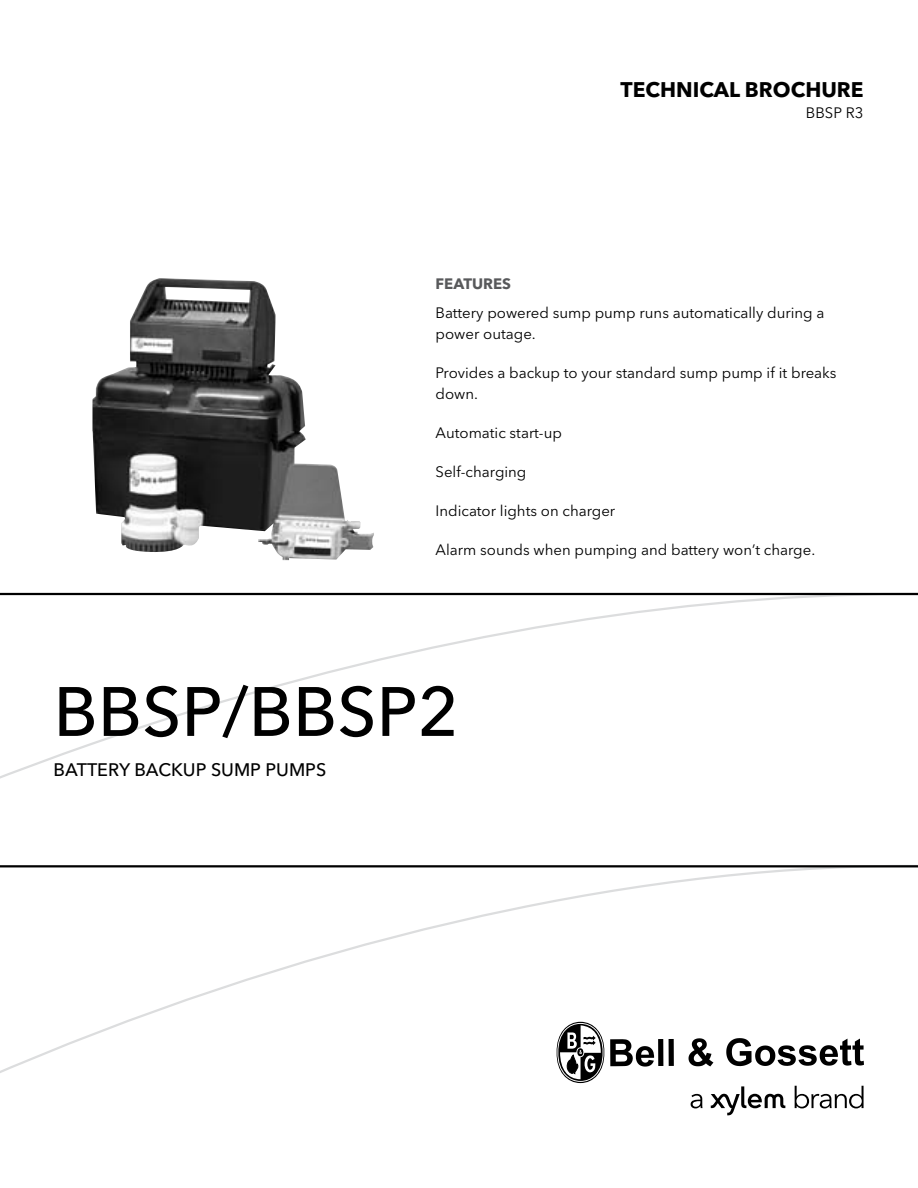
<style>
.page{position:relative;width:918px;height:1188px;background:#fff}
.page>*{position:absolute;margin:0;border:0;box-sizing:border-box;transform-origin:0 0}
.t1{font:500 69px "Avenir Next LT Pro";color:#000}
.t2{font:700 21px "Avenir Next LT Pro";color:#000}
.t3{font:500 18px "Avenir Next LT Pro";color:#000}
.t4{font:15px/21px "Avenir Next LT Pro";color:#000}
.t5{font:700 15px "Avenir Next LT Pro";color:#58595b}
</style>
<div class="page">
<img style="left:92px;top:278px;width:282px;height:282px">
<svg style="left:0;top:592px;width:918px;height:491px"></svg>
<hr style="left:0;top:593px;width:918px;height:2px;background:#000">
<hr style="left:0;top:865px;width:918px;height:2px;background:#000">
<svg style="left:557px;top:1023px;width:47px;height:59px"></svg>
<svg style="left:689px;top:1038px;width:24px;height:28px"></svg>
<svg style="left:669px;top:1039px;width:5px;height:27px"></svg>
<svg style="left:610px;top:1039px;width:53px;height:28px"></svg>
<svg style="left:726px;top:1038px;width:138px;height:28px"></svg>
<svg style="left:691px;top:1094px;width:12px;height:14px"></svg>
<svg style="left:795px;top:1086px;width:69px;height:22px"></svg>
<svg style="left:711px;top:1086px;width:74px;height:29px"></svg>
<h2 class="t2" style="left:621px;top:77px;width:244px">TECHNICAL BROCHURE</h2>
<p class="t4" style="left:806px;top:103px;width:59px">BBSP R3</p>
<p class="t5" style="left:436px;top:275px;width:77px">FEATURES</p>
<p class="t4" style="left:436px;top:302px;width:390px">Battery powered sump pump runs automatically during a power outage.</p>
<p class="t4" style="left:436px;top:362px;width:402px">Provides a backup to your standard sump pump if it breaks down.</p>
<p class="t4" style="left:436px;top:422px;width:128px">Automatic start-up</p>
<p class="t4" style="left:436px;top:461px;width:92px">Self-charging</p>
<p class="t4" style="left:436px;top:500px;width:181px">Indicator lights on charger</p>
<p class="t4" style="left:436px;top:539px;width:381px">Alarm sounds when pumping and battery won’t charge.</p>
<h1 class="t1" style="left:54px;top:670px;width:407px">BBSP/BBSP2</h1>
<p class="t3" style="left:54px;top:759px;width:274px">BATTERY BACKUP SUMP PUMPS</p>
</div>
